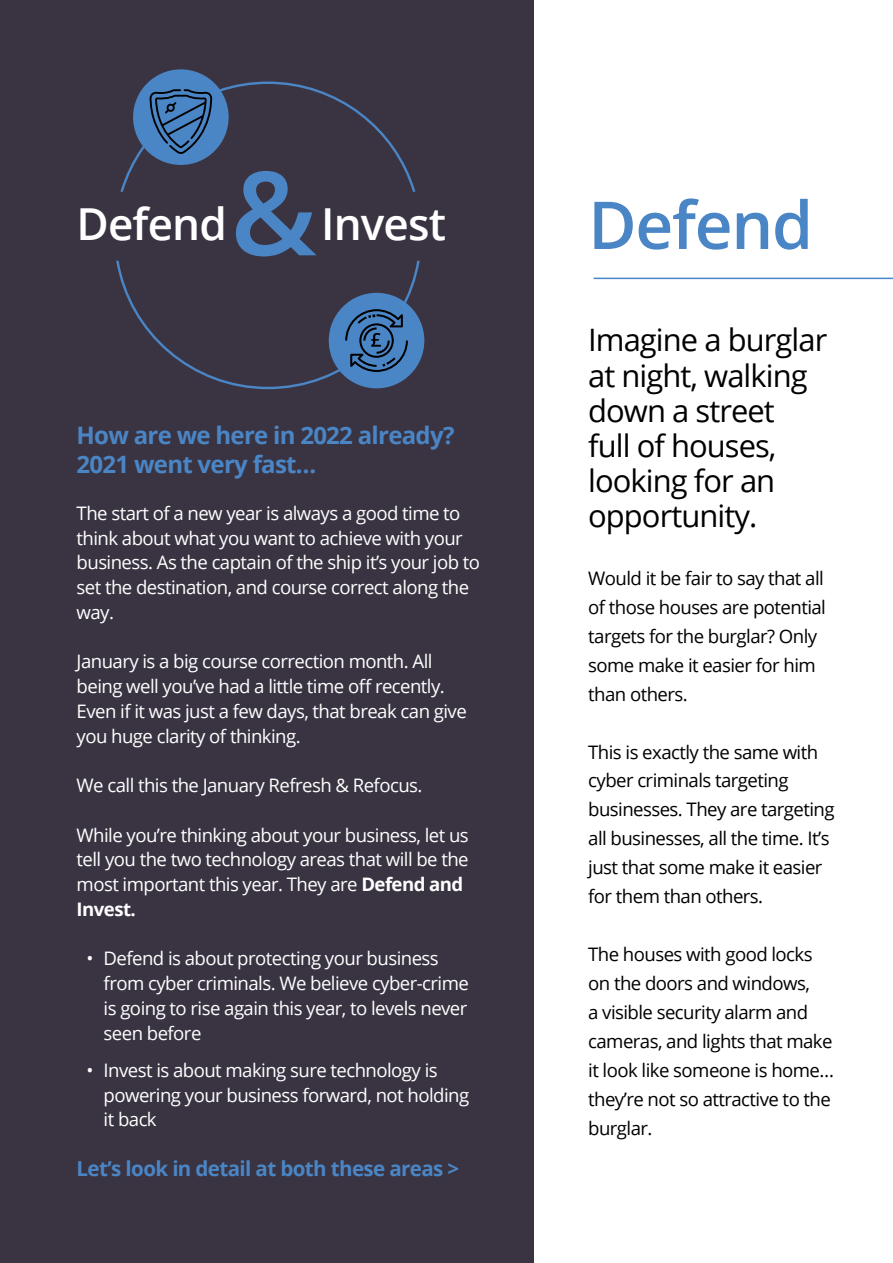
<style>
.page{position:relative;width:893px;height:1263px;background:#fff}
.page>*{position:absolute;margin:0;border:0;box-sizing:border-box;transform-origin:0 0}
.t1{font:600 116.55px "Open Sans";color:#4a85c5}
.t2{font:600 66px "Open Sans";letter-spacing:-.02em;color:#4a85c5}
.t3{font:600 44.1px "Open Sans";letter-spacing:-.02em;color:#fff}
.t4{font:30.9px/35.1px "Open Sans";letter-spacing:-.03em;color:#000}
.t5{font:700 24px/28.8px "Open Sans";letter-spacing:-.03em;color:#4a85c5}
.t6{font:700 20.55px "Open Sans";letter-spacing:-.03em;color:#4a85c5}
.t7{font:18.6px/24.8px "Open Sans";letter-spacing:-.03em;color:#fff}
.t8{font:18.6px/29px "Open Sans";letter-spacing:-.03em;color:#000}
.s1{font-weight:700}
</style>
<div class="page">
<div style="left:0;top:0;width:534px;height:1263px;background:#3a3442"></div>
<hr style="left:594px;top:278px;width:299px;height:1px;background:#4a85c5">
<svg style="left:116px;top:82px;width:304px;height:307px"></svg>
<div style="left:329px;top:293px;width:95px;height:95px;background:#4a85c5;border-radius:50%"></div>
<div style="left:133px;top:69px;width:96px;height:96px;background:#4a85c5;border-radius:50%"></div>
<svg style="left:149px;top:89px;width:63px;height:65px"></svg>
<svg style="left:345px;top:309px;width:63px;height:63px"></svg>
<h3 class="t3" style="left:77px;top:193px;width:152px">Defend</h3>
<h1 class="t1" style="left:230px;top:133px;width:88px">&amp;</h1>
<h3 class="t3" style="left:321px;top:193px;width:126px">Invest</h3>
<h2 class="t2" style="left:588px;top:180px;width:226px">Defend</h2>
<p class="t5" style="left:77px;top:420px;width:379px">How are we here in 2022 already?<br>2021 went very fast…</p>
<p class="t7" style="left:77px;top:500px;width:405px">The start of a new year is always a good time to think about what you want to achieve with your business. As the captain of the ship it’s your job to set the destination, and course correct along the way.</p>
<p class="t7" style="left:77px;top:649px;width:392px">January is a big course correction month. All being well you’ve had a little time off recently.<br>Even if it was just a few days, that break can give you huge clarity of thinking.</p>
<p class="t7" style="left:77px;top:772px;width:347px">We call this the January Refresh &amp; Refocus.</p>
<p class="t7" style="left:77px;top:822px;width:394px">While you’re thinking about your business, let us tell you the two technology areas that will be the most important this year. They are <span class="s1">Defend and Invest.</span></p>
<p class="t7" style="left:104px;top:946px;width:367px;text-indent:-17px">• Defend is about protecting your business from cyber criminals. We believe cyber-crime is going to rise again this year, to levels never seen before</p>
<p class="t7" style="left:104px;top:1057px;width:367px;text-indent:-17px">• Invest is about making sure technology is powering your business forward, not holding it back</p>
<p class="t6" style="left:77px;top:1154px;width:384px">Let’s look in detail at both these areas &gt;</p>
<h3 class="t4" style="left:588px;top:322px;width:241px">Imagine a burglar at night, walking down a street<br>full of houses, looking for an opportunity.</h3>
<p class="t8" style="left:588px;top:563px;width:239px">Would it be fair to say that all of those houses are potential targets for the burglar? Only some make it easier for him than others.</p>
<p class="t8" style="left:588px;top:737px;width:248px">This is exactly the same with cyber criminals targeting businesses. They are targeting all businesses, all the time. It’s just that some make it easier for them than others.</p>
<p class="t8" style="left:588px;top:939px;width:247px">The houses with good locks on the doors and windows,<br>a visible security alarm and cameras, and lights that make it look like someone is home… they’re not so attractive to the burglar.</p>
</div>
